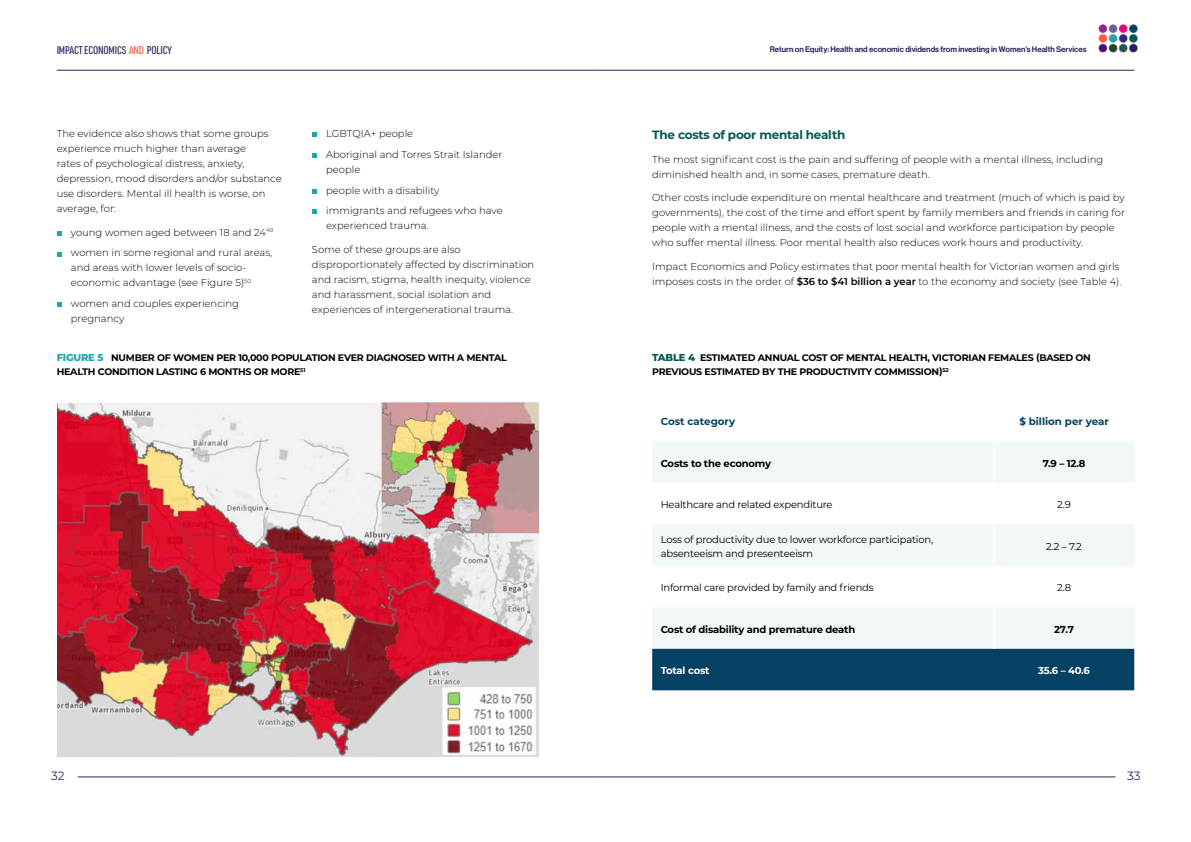
<style>
.page{position:relative;width:1191px;height:842px;background:#fff}
.page>*{position:absolute;margin:0;border:0;box-sizing:border-box;transform-origin:0 0}
.t1{font:700 12px "Montserrat";letter-spacing:-.02em;color:#005950}
.t2{font:12px "Montserrat";color:#34215d}
.t3{font:500 11px "URWDIN Cond";letter-spacing:-.02em;color:#34215d}
.t4{font:700 10.2px "Montserrat";color:#054162}
.t5{font:300 10px/15px "Montserrat";color:#000}
.t6{font:10px/14px "Montserrat";letter-spacing:-.02em;color:#000}
.t7{font:700 10px "Montserrat";letter-spacing:-.02em;color:#000}
.t8{font:700 10px "Montserrat";letter-spacing:-.02em;color:#fff}
.t9{font:700 9.5px/14px "Montserrat";letter-spacing:-.025em;color:#000}
.t10{font:8px "N Haas Grotesk DS Pro 65 Md";color:#34215d}
.s1{color:#f15d43}
.s2{font-weight:800;font-size:10px;color:#20a5ad}
.s3{font-weight:600}
.s4{font-weight:800;font-size:10px;color:#005950}
</style>
<div class="page">
<hr style="left:595px;top:777px;width:520px;height:1px;background:#34215d">
<hr style="left:78px;top:777px;width:517px;height:1px;background:#34215d">
<hr style="left:595px;top:70px;width:539px;height:1px;background:#34215d">
<hr style="left:57px;top:70px;width:538px;height:1px;background:#34215d">
<img style="left:1098px;top:24px;width:40px;height:29px">
<svg style="left:57px;top:231px;width:4px;height:5px"></svg>
<svg style="left:57px;top:252px;width:4px;height:4px"></svg>
<svg style="left:57px;top:302px;width:4px;height:5px"></svg>
<svg style="left:312px;top:133px;width:4px;height:4px"></svg>
<svg style="left:312px;top:153px;width:4px;height:5px"></svg>
<svg style="left:312px;top:189px;width:4px;height:5px"></svg>
<svg style="left:312px;top:210px;width:4px;height:4px"></svg>
<img style="left:58px;top:403px;width:481px;height:354px">
<svg style="left:652px;top:442px;width:482px;height:207px;fill:#f2f7f7"></svg>
<div style="left:652px;top:649px;width:482px;height:41px;background:#054162"></div>
<hr style="left:993px;top:441px;width:1px;height:42px;background:#fff">
<hr style="left:993px;top:483px;width:1px;height:41px;background:#fff">
<hr style="left:993px;top:524px;width:1px;height:42px;background:#fff">
<hr style="left:993px;top:566px;width:1px;height:41px;background:#fff">
<hr style="left:993px;top:607px;width:1px;height:42px;background:#fff">
<p class="t3" style="left:57px;top:43px;width:117px">IMPACT ECONOMICS <span class="s1">AND</span> POLICY</p>
<p class="t10" style="left:769px;top:45px;width:318px">Return on Equity: Health and economic dividends from investing in Women’s Health Services</p>
<p class="t5" style="left:57px;top:126px;width:226px">The evidence also shows that some groups experience much higher than average<br>rates of psychological distress, anxiety, depression, mood disorders and/or substance use disorders. Mental ill health is worse, on average, for:</p>
<p class="t5" style="left:71px;top:222px;width:204px;line-height:20.7px">young women aged between 18 and 24<sup>49 </sup>women in some regional and rural areas,</p>
<p class="t5" style="left:71px;top:260px;width:182px">and areas with lower levels of socio&shy;economic advantage (see Figure 5)<sup>50</sup></p>
<p class="t5" style="left:71px;top:296px;width:170px">women and couples experiencing pregnancy</p>
<p class="t5" style="left:326px;top:123px;width:178px;line-height:20.7px">LGBTQIA+ people<br>Aboriginal and Torres Strait Islander</p>
<p class="t5" style="left:326px;top:159px;width:178px;line-height:20.7px">people<br>people with a disability<br>immigrants and refugees who have</p>
<p class="t5" style="left:326px;top:218px;width:104px">experienced trauma.</p>
<p class="t5" style="left:312px;top:241px;width:224px">Some of these groups are also disproportionately affected by discrimination and racism, stigma, health inequity, violence and harassment, social isolation and experiences of intergenerational trauma.</p>
<p class="t9" style="left:57px;top:350px;width:452px"><span class="s2">FIGURE 5</span> NUMBER OF WOMEN PER 10,000 POPULATION EVER DIAGNOSED WITH A MENTAL<br>HEALTH CONDITION LASTING 6 MONTHS OR MORE<sup>51</sup></p>
<p class="t1" style="left:652px;top:126px;width:195px">The costs of poor mental health</p>
<p class="t5" style="left:652px;top:151px;width:452px">The most significant cost is the pain and suffering of people with a mental illness, including diminished health and, in some cases, premature death.</p>
<p class="t5" style="left:652px;top:190px;width:474px">Other costs include expenditure on mental healthcare and treatment (much of which is paid by governments), the cost of the time and effort spent by family members and friends in caring for people with a mental illness, and the costs of lost social and workforce participation by people who suffer mental illness. Poor mental health also reduces work hours and productivity.</p>
<p class="t5" style="left:652px;top:258px;width:471px">Impact Economics and Policy estimates that poor mental health for Victorian women and girls imposes costs in the order of <span class="s3">$36 to $41 billion a year</span> to the economy and society (see Table 4).</p>
<p class="t9" style="left:652px;top:350px;width:440px"><span class="s4">TABLE 4</span> ESTIMATED ANNUAL COST OF MENTAL HEALTH, VICTORIAN FEMALES (BASED ON<br>PREVIOUS ESTIMATED BY THE PRODUCTIVITY COMMISSION)<sup>52</sup></p>
<p class="t4" style="left:660px;top:414px;width:76px">Cost category</p>
<p class="t4" style="left:1019px;top:414px;width:91px">$ billion per year</p>
<p class="t7" style="left:660px;top:456px;width:112px">Costs to the economy</p>
<p class="t7" style="left:1042px;top:456px;width:44px">7.9 – 12.8</p>
<p class="t6" style="left:660px;top:497px;width:173px">Healthcare and related expenditure</p>
<p class="t6" style="left:1057px;top:497px;width:15px">2.9</p>
<p class="t6" style="left:660px;top:532px;width:274px">Loss of productivity due to lower workforce participation, absenteeism and presenteeism</p>
<p class="t6" style="left:1046px;top:539px;width:37px">2.2 – 7.2</p>
<p class="t6" style="left:660px;top:580px;width:214px">Informal care provided by family and friends</p>
<p class="t6" style="left:1057px;top:580px;width:15px">2.8</p>
<p class="t7" style="left:660px;top:622px;width:196px">Cost of disability and premature death</p>
<p class="t7" style="left:1054px;top:622px;width:21px">27.7</p>
<p class="t8" style="left:660px;top:664px;width:50px">Total cost</p>
<p class="t8" style="left:1038px;top:664px;width:53px">35.6 – 40.6</p>
<p class="t2" style="left:51px;top:768px;width:15px">32</p>
<p class="t2" style="left:1127px;top:768px;width:15px">33</p>
</div>
